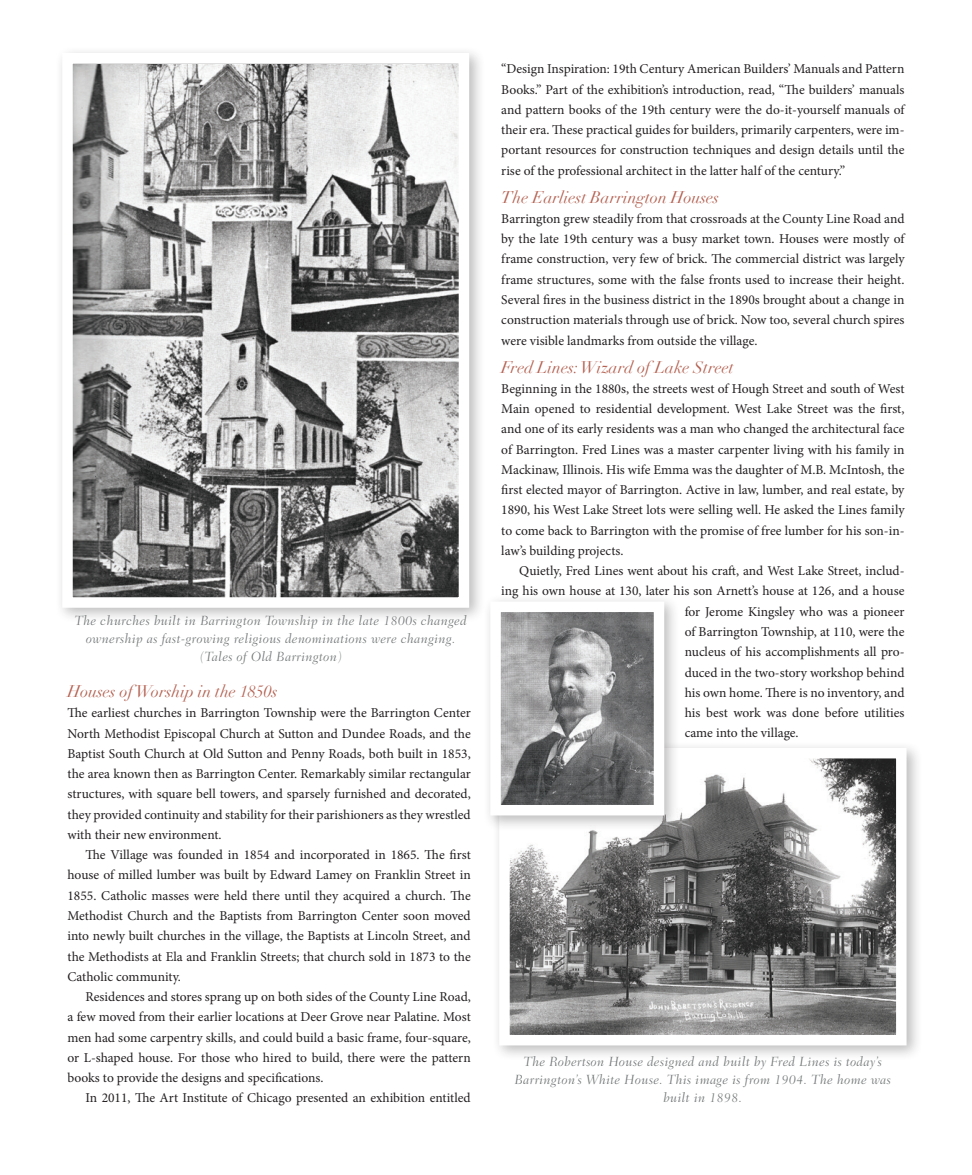
<style>
.page{position:relative;width:972px;height:1175px;background:#fff}
.page>*{position:absolute;margin:0;border:0;box-sizing:border-box;transform-origin:0 0}
.t1{font:italic 16.5px "Didot";color:#b46151}
.t2{font:13.5px/20.2px "Minion Pro";letter-spacing:-.005em;color:#231f20;text-align:justify}
.t3{font:italic 300 13.5px/18px "Fairfield LT Std";letter-spacing:.025em;color:#6f7374;text-align:center}
</style>
<div class="page">
<div style="left:55px;top:46px;width:430px;height:577px;background:#231f20;opacity:.3"></div>
<svg style="left:57px;top:48px;width:417px;height:565px"></svg>
<div style="left:492px;top:740px;width:431px;height:321px;background:#231f20;opacity:.3"></div>
<svg style="left:494px;top:742px;width:418px;height:308px"></svg>
<div style="left:483px;top:594px;width:197px;height:237px;background:#231f20;opacity:.3"></div>
<svg style="left:485px;top:596px;width:185px;height:224px"></svg>
<p class="t3" style="left:75px;top:611px;width:393px">The churches built in Barrington Township in the late 1800s changed ownership as fast-growing religious denominations were changing. (Tales of Old Barrington)</p>
<p class="t1" style="left:68px;top:681px;width:212px">Houses of Worship in the 1850s</p>
<p class="t2" style="left:68px;top:703px;width:405px">The earliest churches in Barrington Township were the Barrington Center North Methodist Episcopal Church at Sutton and Dundee Roads, and the Baptist South Church at Old Sutton and Penny Roads, both built in 1853, the area known then as Barrington Center. Remarkably similar rectangular structures, with square bell towers, and sparsely furnished and decorated, they provided continuity and stability for their parishioners as they wrestled with their new environment.</p>
<p class="t2" style="left:68px;top:844px;width:405px;text-indent:18px">The Village was founded in 1854 and incorporated in 1865. The first house of milled lumber was built by Edward Lamey on Franklin Street in 1855. Catholic masses were held there until they acquired a church. The Methodist Church and the Baptists from Barrington Center soon moved into newly built churches in the village, the Baptists at Lincoln Street, and the Methodists at Ela and Franklin Streets; that church sold in 1873 to the Catholic community.</p>
<p class="t2" style="left:68px;top:986px;width:405px;text-indent:18px">Residences and stores sprang up on both sides of the County Line Road, a few moved from their earlier locations at Deer Grove near Palatine. Most men had some carpentry skills, and could build a basic frame, four-square, or L-shaped house. For those who hired to build, there were the pattern books to provide the designs and specifications.</p>
<p class="t2" style="left:85px;top:1087px;width:387px">In 2011, The Art Institute of Chicago presented an exhibition entitled</p>
<p class="t2" style="left:501px;top:59px;width:405px">“Design Inspiration: 19th Century American Builders’ Manuals and Pattern Books.” Part of the exhibition’s introduction, read, “The builders’ manuals and pattern books of the 19th century were the do-it-yourself manuals of their era. These practical guides for builders, primarily carpenters, were im&shy;portant resources for construction techniques and design details until the rise of the professional architect in the latter half of the century.”</p>
<p class="t1" style="left:501px;top:187px;width:219px">The Earliest Barrington Houses</p>
<p class="t2" style="left:501px;top:209px;width:405px">Barrington grew steadily from that crossroads at the County Line Road and by the late 19th century was a busy market town. Houses were mostly of frame construction, very few of brick. The commercial district was largely frame structures, some with the false fronts used to increase their height.<br>Several fires in the business district in the 1890s brought about a change in construction materials through use of brick. Now too, several church spires were visible landmarks from outside the village.</p>
<p class="t1" style="left:501px;top:357px;width:234px">Fred Lines: Wizard of Lake Street</p>
<p class="t2" style="left:501px;top:378px;width:405px">Beginning in the 1880s, the streets west of Hough Street and south of West Main opened to residential development. West Lake Street was the first, and one of its early residents was a man who changed the architectural face of Barrington. Fred Lines was a master carpenter living with his family in Mackinaw, Illinois. His wife Emma was the daughter of M.B. McIntosh, the first elected mayor of Barrington. Active in law, lumber, and real estate, by 1890, his West Lake Street lots were selling well. He asked the Lines family to come back to Barrington with the promise of free lumber for his son-in&shy;law’s building projects.</p>
<p class="t2" style="left:519px;top:561px;width:387px">Quietly, Fred Lines went about his craft, and West Lake Street, includ-</p>
<p class="t2" style="left:501px;top:581px;width:405px">ing his own house at 130, later his son Arnett’s house at 126, and a house</p>
<p class="t2" style="left:685px;top:601px;width:221px">for Jerome Kingsley who was a pioneer</p>
<p class="t2" style="left:685px;top:621px;width:221px">of Barrington Township, at 110, were the</p>
<p class="t2" style="left:685px;top:642px;width:221px">nucleus of his accomplishments all pro-</p>
<p class="t2" style="left:685px;top:662px;width:221px">duced in the two-story workshop behind</p>
<p class="t2" style="left:685px;top:682px;width:221px">his own home. There is no inventory, and</p>
<p class="t2" style="left:685px;top:702px;width:221px">his best work was done before utilities</p>
<p class="t2" style="left:685px;top:723px;width:115px">came into the village.</p>
<p class="t3" style="left:515px;top:1053px;width:378px">The Robertson House designed and built by Fred Lines is today’s<br>Barrington’s White House. This image is from 1904. The home was built in 1898.</p>
</div>
